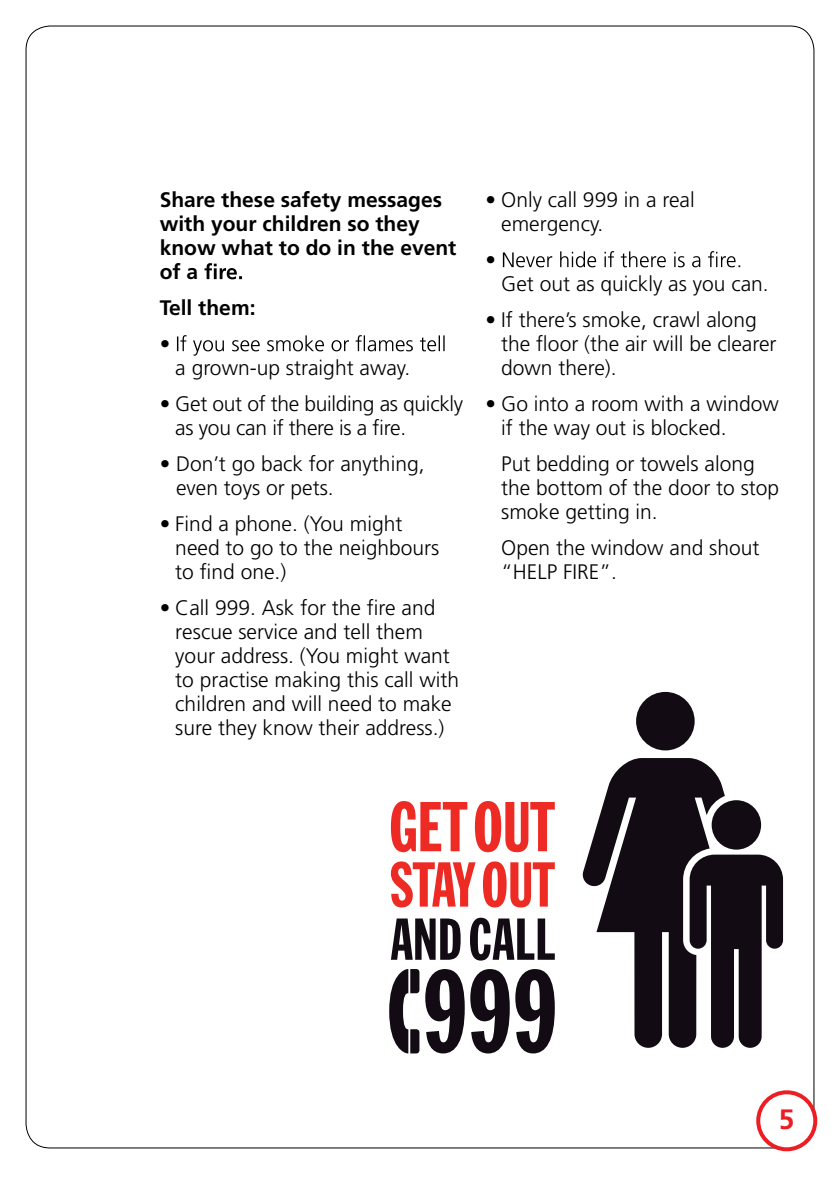
<style>
.page{position:relative;width:840px;height:1191px;background:#fff}
.page>*{position:absolute;margin:0;border:0;box-sizing:border-box;transform-origin:0 0}
.t1{font:700 28px "Frutiger";color:#ed1d24}
.t2{font:300 21px/24px "Frutiger";color:#000}
.t3{font:700 21px/24px "Frutiger";color:#000}
</style>
<div class="page">
<div style="left:711px;top:800px;width:49px;height:49px;background:#120b14;border-radius:50%"></div>
<svg style="left:724px;top:854px;width:58px;height:193px"></svg>
<svg style="left:582px;top:758px;width:142px;height:289px;fill:#120b14"></svg>
<div style="left:635px;top:692px;width:59px;height:58px;background:#120b14;border-radius:50%"></div>
<svg style="left:204px;top:263px;width:38px;height:16px"></svg>
<svg style="left:177px;top:335px;width:267px;height:21px"></svg>
<svg style="left:502px;top:251px;width:237px;height:16px"></svg>
<svg style="left:390px;top:801px;width:77px;height:51px"></svg>
<div style="left:474px;top:801px;width:27px;height:51px;background:#ee2a24;border-radius:50%"></div>
<svg style="left:484px;top:808px;width:7px;height:36px"></svg>
<svg style="left:505px;top:802px;width:49px;height:50px"></svg>
<svg style="left:390px;top:861px;width:85px;height:46px"></svg>
<div style="left:482px;top:861px;width:24px;height:46px;background:#ee2a24;border-radius:50%"></div>
<svg style="left:491px;top:868px;width:6px;height:32px"></svg>
<svg style="left:510px;top:862px;width:44px;height:45px"></svg>
<svg style="left:389px;top:969px;width:30px;height:84px"></svg>
<svg style="left:425px;top:969px;width:129px;height:84px"></svg>
<svg style="left:391px;top:918px;width:69px;height:41px"></svg>
<svg style="left:470px;top:917px;width:84px;height:43px"></svg>
<div style="left:755px;top:1090px;width:61px;height:61px;border:4px solid #ed1d24;border-radius:50%"></div>
<h1 class="t3" style="left:160px;top:188px;width:298px">Share these safety messages with your children so they know what to do in the event of a</h1>
<h2 class="t3" style="left:160px;top:296px;width:97px">Tell them:</h2>
<p class="t2" style="left:160px;top:332px;width:12px">•</p>
<p class="t2" style="left:175px;top:356px;width:236px">a grown-up straight away.</p>
<p class="t2" style="left:175px;top:392px;width:289px;text-indent:-16px">• Get out of the building as quickly as you can if there is a fire.</p>
<p class="t2" style="left:176px;top:452px;width:250px;text-indent:-16px">• Don’t go back for anything, even toys or pets.</p>
<p class="t2" style="left:175px;top:512px;width:265px;text-indent:-16px">• Find a phone. (You might need to go to the neighbours to find one.)</p>
<p class="t2" style="left:175px;top:596px;width:285px;text-indent:-16px">• Call 999. Ask for the fire and rescue service and tell them your address. (You might want to practise making this call with children and will need to make sure they know their address.)</p>
<p class="t2" style="left:501px;top:188px;width:195px;text-indent:-16px">• Only call 999 in a real emergency.</p>
<p class="t2" style="left:485px;top:248px;width:12px">•</p>
<p class="t2" style="left:501px;top:272px;width:269px">Get out as quickly as you can.</p>
<p class="t2" style="left:501px;top:308px;width:276px;text-indent:-16px">• If there’s smoke, crawl along the floor (the air will be clearer down there).</p>
<p class="t2" style="left:501px;top:392px;width:279px;text-indent:-16px">• Go into a room with a window if the way out is blocked.</p>
<p class="t2" style="left:501px;top:452px;width:279px">Put bedding or towels along the bottom of the door to stop smoke getting in.</p>
<p class="t2" style="left:501px;top:536px;width:259px">Open the window and shout “HELP FIRE”.</p>
<h1 class="t1" style="left:778px;top:1103px;width:17px">5</h1>
</div>
